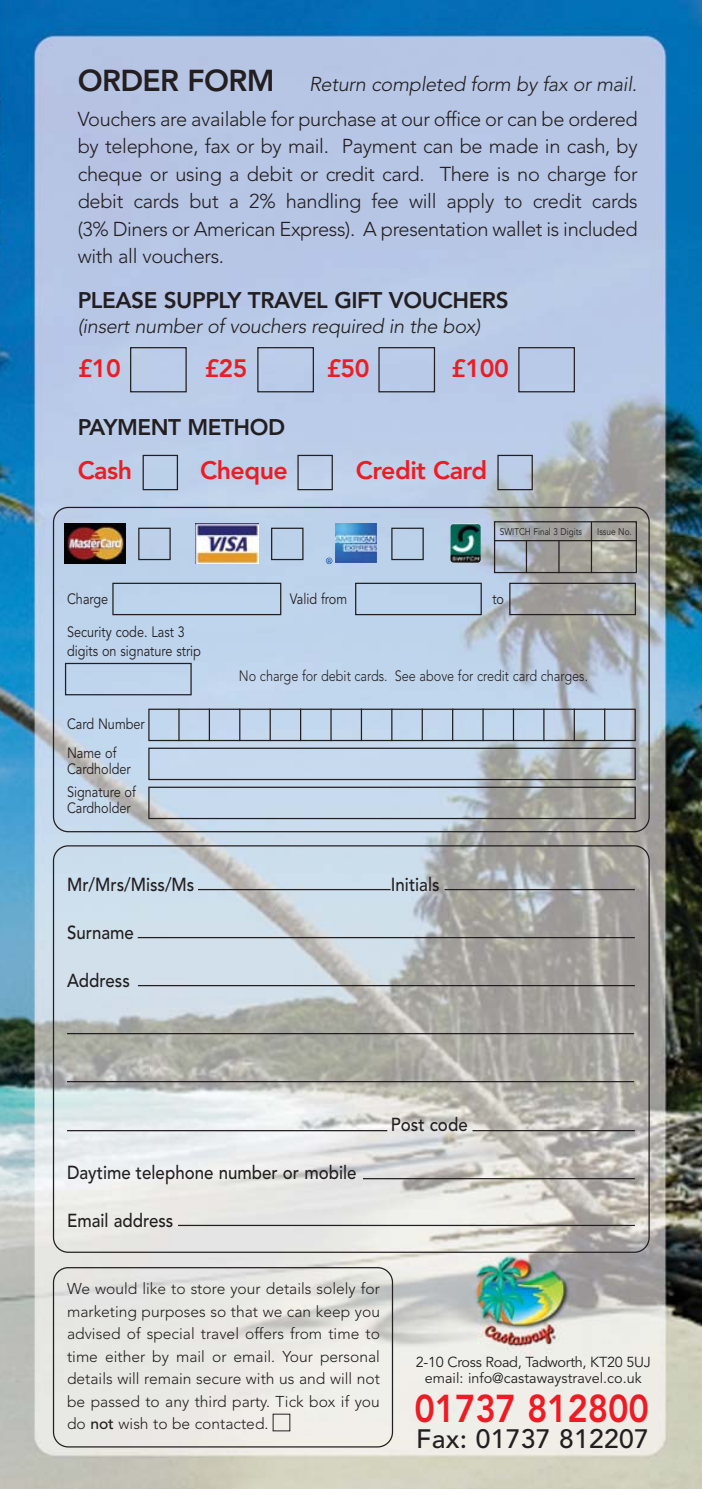
<style>
.page{position:relative;width:702px;height:1489px;background:#fff}
.page>*{position:absolute;margin:0;border:0;box-sizing:border-box;transform-origin:0 0}
.t1{font:800 38.5px "Avenir";letter-spacing:-.005em;color:#ed1c24;scale:.9 1}
.t2{font:500 26.5px "Avenir";letter-spacing:.01em;color:#231f20}
.t3{font:800 25px "Avenir";letter-spacing:-.02em;color:#ed1c24}
.t4{font:800 22.5px "Avenir";letter-spacing:-.02em;color:#231f20}
.t5{font:300 20px/27.5px "Avenir";letter-spacing:-.02em;color:#231f20}
.t6{font:500 18.75px "Avenir";color:#231f20;scale:.9 1}
.t7{font:300 15.5px/22.5px "Avenir";color:#231f20;text-align:justify}
.t8{font:15px/29.5px "Avenir";color:#231f20;scale:.85 1}
.t9{font:300 15px "Avenir";color:#231f20;scale:.85 1}
.t10{font:14.5px/16px "Avenir";color:#231f20;text-align:center}
.t11{font:9.75px "Avenir";color:#231f20;scale:.85 1}
.t12{font:700 5px "Helvetica";color:#1d5aa5}
.s1{font-weight:800;font-size:30px}
.s2{font-weight:500}
</style>
<div class="page">
<hr style="left:0;top:1488px;width:702px;height:1px;background:#000">
<img style="left:0;top:0;width:702px;height:1488px">
<div style="left:53px;top:507px;width:597px;height:325px;border:2px solid #231f20;border-radius:15px"></div>
<svg style="left:64px;top:520px;width:573px;height:221px;background:#b5c6d9"></svg>
<hr style="left:178px;top:708px;width:2px;height:33px;background:#231f20">
<hr style="left:209px;top:708px;width:1px;height:33px;background:#231f20">
<hr style="left:239px;top:708px;width:1px;height:33px;background:#231f20">
<hr style="left:270px;top:708px;width:1px;height:33px;background:#231f20">
<hr style="left:300px;top:708px;width:1px;height:33px;background:#231f20">
<hr style="left:330px;top:708px;width:2px;height:33px;background:#231f20">
<hr style="left:361px;top:708px;width:1px;height:33px;background:#231f20">
<hr style="left:391px;top:708px;width:1px;height:33px;background:#231f20">
<hr style="left:422px;top:708px;width:1px;height:33px;background:#231f20">
<hr style="left:452px;top:708px;width:1px;height:33px;background:#231f20">
<hr style="left:482px;top:708px;width:2px;height:33px;background:#231f20">
<hr style="left:513px;top:708px;width:1px;height:33px;background:#231f20">
<hr style="left:543px;top:708px;width:1px;height:33px;background:#231f20">
<hr style="left:574px;top:708px;width:1px;height:33px;background:#231f20">
<hr style="left:604px;top:708px;width:1px;height:33px;background:#231f20">
<img style="left:65px;top:524px;width:60px;height:39px">
<img style="left:195px;top:524px;width:63px;height:39px">
<img style="left:450px;top:524px;width:31px;height:39px;border-radius:4px">
<img style="left:336px;top:523px;width:41px;height:40px">
<div style="left:326px;top:557px;width:6px;height:7px;border:1px solid #1d5aa5;border-radius:50%"></div>
<hr style="left:494px;top:540px;width:142px;height:1px;background:#231f20">
<hr style="left:526px;top:540px;width:1px;height:33px;background:#231f20">
<hr style="left:558px;top:540px;width:1px;height:33px;background:#231f20">
<hr style="left:591px;top:522px;width:1px;height:51px;background:#231f20">
<div style="left:148px;top:747px;width:488px;height:33px;border:1px solid #231f20"></div>
<div style="left:148px;top:786px;width:488px;height:33px;border:1px solid #231f20"></div>
<div style="left:53px;top:845px;width:597px;height:407px;border:2px solid #231f20;border-radius:15px"></div>
<div style="left:53px;top:1267px;width:340px;height:180px;border:2px solid #231f20;border-radius:15px"></div>
<hr style="left:444px;top:889px;width:191px;height:1px;background:#231f20">
<hr style="left:198px;top:889px;width:193px;height:1px;background:#231f20">
<hr style="left:138px;top:937px;width:497px;height:1px;background:#231f20">
<hr style="left:138px;top:985px;width:497px;height:1px;background:#231f20">
<hr style="left:67px;top:1033px;width:567px;height:1px;background:#231f20">
<hr style="left:67px;top:1081px;width:567px;height:1px;background:#231f20">
<hr style="left:67px;top:1130px;width:320px;height:1px;background:#231f20">
<hr style="left:472px;top:1130px;width:163px;height:1px;background:#231f20">
<hr style="left:363px;top:1178px;width:272px;height:1px;background:#231f20">
<hr style="left:178px;top:1224px;width:457px;height:2px;background:#231f20">
<svg style="left:129px;top:346px;width:446px;height:145px;background:#b7c8e3"></svg>
<p class="t5" style="left:78px;top:68px;width:564px;line-height:35px"><span class="s1">ORDER FORM</span> Return completed form by fax or mail.<br>Vouchers are available for purchase at our office or can be ordered</p>
<p class="t5" style="left:78px;top:134px;width:561px;text-align:justify">by telephone, fax or by mail. Payment can be made in cash, by cheque or using a debit or credit card. There is no charge for debit cards but a 2% handling fee will apply to credit cards (3% Diners or American Express). A presentation wallet is included with all vouchers.</p>
<p class="t4" style="left:78px;top:291px;width:432px">PLEASE SUPPLY TRAVEL GIFT VOUCHERS</p>
<p class="t5" style="left:78px;top:314px;width:407px">(insert number of vouchers required in the box)</p>
<p class="t3" style="left:78px;top:358px;width:45px">£10</p>
<p class="t3" style="left:204px;top:358px;width:45px">£25</p>
<p class="t3" style="left:326px;top:358px;width:45px">£50</p>
<p class="t3" style="left:451px;top:358px;width:59px">£100</p>
<p class="t4" style="left:78px;top:418px;width:209px">PAYMENT METHOD</p>
<p class="t3" style="left:78px;top:460px;width:56px">Cash</p>
<p class="t3" style="left:200px;top:460px;width:89px">Cheque</p>
<p class="t3" style="left:356px;top:460px;width:133px">Credit Card</p>
<p class="t12" style="left:328px;top:559px;width:5px">R</p>
<p class="t11" style="left:500px;top:527px;width:98px">SWITCH Final 3 Digits</p>
<p class="t11" style="left:597px;top:527px;width:42px">Issue No.</p>
<p class="t8" style="left:67px;top:585px;width:50px">Charge</p>
<p class="t8" style="left:290px;top:585px;width:69px">Valid from</p>
<p class="t8" style="left:492px;top:585px;width:15px">to</p>
<p class="t8" style="left:67px;top:624px;width:159px;line-height:18.2px">Security code. Last 3 digits on signature strip</p>
<p class="t8" style="left:67px;top:710px;width:93px">Card Number<br>Name of</p>
<p class="t8" style="left:67px;top:759px;width:82px;line-height:23px">Cardholder<br>Signature of</p>
<p class="t8" style="left:67px;top:795px;width:77px">Cardholder</p>
<p class="t9" style="left:239px;top:669px;width:412px">No charge for debit cards. See above for credit card charges.</p>
<p class="t6" style="left:67px;top:876px;width:143px">Mr/Mrs/Miss/Ms</p>
<p class="t6" style="left:391px;top:876px;width:56px">Initials</p>
<p class="t6" style="left:67px;top:924px;width:76px">Surname</p>
<p class="t6" style="left:67px;top:972px;width:71px">Address</p>
<p class="t6" style="left:67px;top:1164px;width:323px">Daytime telephone number or mobile</p>
<p class="t6" style="left:67px;top:1212px;width:120px">Email address</p>
<p class="t6" style="left:391px;top:1116px;width:87px">Post code</p>
<p class="t7" style="left:67px;top:1278px;width:314px">We would like to store your details solely for marketing purposes so that we can keep you advised of special travel offers from time to time either by mail or email. Your personal details will remain secure with us and will not be passed to any third party. Tick box if you do <span class="s2">not</span> wish to be contacted.</p>
<p class="t10" style="left:416px;top:1355px;width:236px">2-10 Cross Road, Tadworth, KT20 5UJ email: info@castawaystravel.co.uk</p>
<h1 class="t1" style="left:414px;top:1392px;width:262px">01737 812800</h1>
<h2 class="t2" style="left:416px;top:1427px;width:234px">Fax: 01737 812207</h2>
</div>
